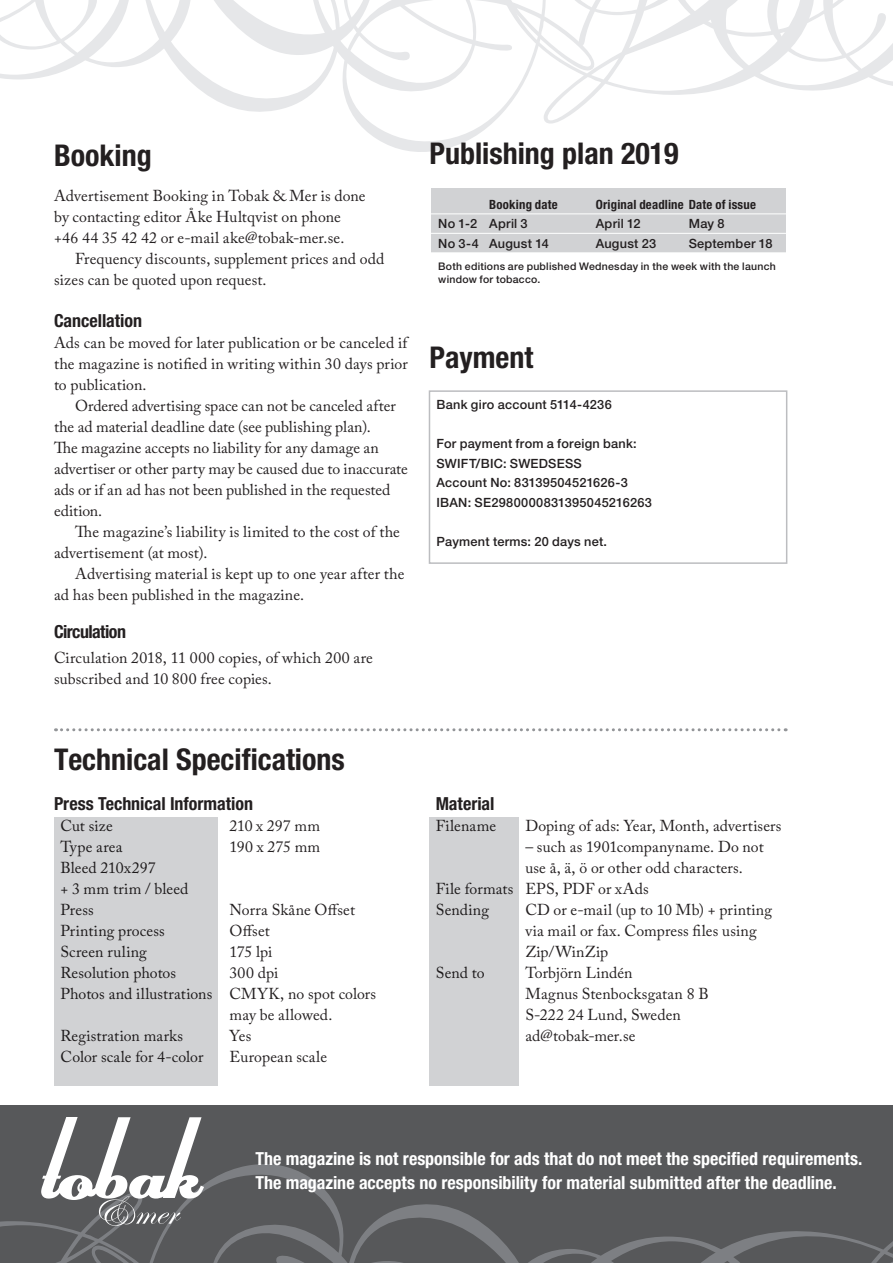
<style>
.page{position:relative;width:893px;height:1263px;background:#fff}
.page>*{position:absolute;margin:0;border:0;box-sizing:border-box;transform-origin:0 0}
.rubrik_1{font:700 condensed 30px "Helvetica Neue LT Std";color:#231f20}
.rub_liten{font:700 condensed 18px "Helvetica Neue LT Std";color:#fff}
.rub_liten-2{font:700 condensed 18px "Helvetica Neue LT Std";color:#231f20}
.rub_liten-3{font:700 condensed 18px "Helvetica Neue LT Std";letter-spacing:-.03em;color:#231f20}
.bröd{font:15.75px/21px "Adobe Caslon Pro";letter-spacing:.01em;color:#231f20}
.bröd_med_indrag{font:15.75px/21px "Adobe Caslon Pro";letter-spacing:.005em;color:#231f20}
.bröd_med_indrag-2{font:500 12.75px "Helvetica Neue LT Std";letter-spacing:.02em;color:#231f20}
.bröd_med_indrag-3{font:700 condensed 12.75px "Helvetica Neue LT Std";letter-spacing:.015em;color:#231f20}
.bröd_med_indrag-4{font:500 10.5px/13.5px "Helvetica Neue LT Std";letter-spacing:.025em;color:#231f20}
</style>
<div class="page">
<div style="left:0;top:1106px;width:893px;height:157px;background:#57585a"></div>
<svg style="left:0;top:0;width:893px;height:152px"></svg>
<div style="left:429px;top:390px;width:358px;height:174px;border:2px solid #bcbdc0"></div>
<svg style="left:56px;top:728px;width:730px;height:3px"></svg>
<div style="left:54px;top:817px;width:164px;height:269px;background:#d1d2d4"></div>
<svg style="left:0;top:1117px;width:893px;height:146px"></svg>
<div style="left:429px;top:817px;width:90px;height:269px;background:#d1d2d4"></div>
<div style="left:431px;top:189px;width:355px;height:64px;background:#d1d2d4"></div>
<hr style="left:430px;top:233px;width:365px;height:1px;background:#fff">
<hr style="left:430px;top:213px;width:365px;height:1px;background:#fff">
<hr style="left:430px;top:252px;width:365px;height:1px;background:#fff">
<p class="rubrik_1" style="left:54px;top:137px;width:99px">Booking</p>
<p class="rubrik_1" style="left:429px;top:135px;width:251px">Publishing plan 2019</p>
<p class="bröd" style="left:54px;top:185px;width:313px">Advertisement Booking in Tobak &amp; Mer is done by contacting editor Åke Hultqvist on phone +46 44 35 42 42 or e-mail ake@tobak-mer.se.</p>
<p class="bröd_med_indrag" style="left:54px;top:248px;width:332px;text-indent:21px">Frequency discounts, supplement prices and odd sizes can be quoted upon request.</p>
<p class="rub_liten-2" style="left:54px;top:310px;width:90px">Cancellation</p>
<p class="bröd" style="left:54px;top:332px;width:355px;text-align:justify">Ads can be moved for later publication or be canceled if the magazine is notified in writing within 30 days prior to publication.</p>
<p class="bröd_med_indrag" style="left:54px;top:395px;width:355px;text-indent:21px">Ordered advertising space can not be canceled after the ad material deadline date (see publishing plan).<br>The magazine accepts no liability for any damage an advertiser or other party may be caused due to inaccurate ads or if an ad has not been published in the requested edition.</p>
<p class="bröd_med_indrag" style="left:54px;top:521px;width:347px;text-indent:21px">The magazine’s liability is limited to the cost of the advertisement (at most).</p>
<p class="bröd_med_indrag" style="left:54px;top:563px;width:352px;text-indent:21px">Advertising material is kept up to one year after the ad has been published in the magazine.</p>
<p class="rub_liten-3" style="left:54px;top:621px;width:73px">Circulation</p>
<p class="bröd" style="left:54px;top:647px;width:320px">Circulation 2018, 11 000 copies, of which 200 are</p>
<p class="bröd" style="left:54px;top:668px;width:219px">subscribed and 10 800 free copies.</p>
<p class="bröd_med_indrag-3" style="left:489px;top:197px;width:70px">Booking date</p>
<p class="bröd_med_indrag-3" style="left:596px;top:197px;width:162px">Original deadline Date of issue</p>
<p class="bröd_med_indrag-2" style="left:438px;top:216px;width:91px">No 1-2 April 3</p>
<p class="bröd_med_indrag-2" style="left:596px;top:216px;width:46px">April 12</p>
<p class="bröd_med_indrag-2" style="left:689px;top:216px;width:37px">May 8</p>
<p class="bröd_med_indrag-2" style="left:438px;top:236px;width:112px">No 3-4 August 14</p>
<p class="bröd_med_indrag-2" style="left:596px;top:236px;width:62px">August 23</p>
<p class="bröd_med_indrag-2" style="left:689px;top:236px;width:85px">September 18</p>
<p class="bröd_med_indrag-4" style="left:438px;top:259px;width:339px">Both editions are published Wednesday in the week with the launch window for tobacco.</p>
<p class="rubrik_1" style="left:429px;top:339px;width:105px">Payment</p>
<p class="bröd_med_indrag-2" style="left:437px;top:397px;width:177px">Bank giro account 5114-4236</p>
<p class="bröd_med_indrag-2" style="left:437px;top:436px;width:202px">For payment from a foreign bank:</p>
<p class="bröd_med_indrag-2" style="left:437px;top:456px;width:147px">SWIFT/BIC: SWEDSESS</p>
<p class="bröd_med_indrag-2" style="left:437px;top:475px;width:193px">Account No: 83139504521626-3</p>
<p class="bröd_med_indrag-2" style="left:437px;top:495px;width:217px">IBAN: SE2980000831395045216263</p>
<p class="bröd_med_indrag-2" style="left:437px;top:534px;width:172px">Payment terms: 20 days net.</p>
<p class="rubrik_1" style="left:54px;top:741px;width:292px">Technical Specifications</p>
<p class="rub_liten-2" style="left:54px;top:793px;width:201px">Press Technical Information</p>
<p class="bröd" style="left:60px;top:815px;width:54px">Cut size</p>
<p class="bröd" style="left:230px;top:815px;width:92px">210 x 297 mm</p>
<p class="bröd" style="left:60px;top:836px;width:64px">Type area</p>
<p class="bröd" style="left:230px;top:836px;width:92px">190 x 275 mm</p>
<p class="bröd" style="left:60px;top:857px;width:97px">Bleed 210x297</p>
<p class="bröd" style="left:60px;top:878px;width:130px">+ 3 mm trim / bleed</p>
<p class="bröd" style="left:60px;top:899px;width:35px">Press</p>
<p class="bröd" style="left:230px;top:899px;width:127px">Norra Skåne Offset</p>
<p class="bröd" style="left:60px;top:920px;width:106px">Printing process</p>
<p class="bröd" style="left:230px;top:920px;width:42px">Offset</p>
<p class="bröd" style="left:60px;top:941px;width:88px">Screen ruling</p>
<p class="bröd" style="left:230px;top:941px;width:44px">175 lpi</p>
<p class="bröd" style="left:60px;top:962px;width:117px">Resolution photos</p>
<p class="bröd" style="left:230px;top:962px;width:50px">300 dpi</p>
<p class="bröd" style="left:230px;top:983px;width:148px;text-indent:-169px">Photos and illustrations CMYK, no spot colors may be allowed.</p>
<p class="bröd" style="left:60px;top:1025px;width:124px">Registration marks</p>
<p class="bröd" style="left:230px;top:1025px;width:23px">Yes</p>
<p class="bröd" style="left:60px;top:1046px;width:145px">Color scale for 4-color</p>
<p class="bröd" style="left:230px;top:1046px;width:99px">European scale</p>
<p class="rub_liten-2" style="left:436px;top:793px;width:60px">Material</p>
<p class="bröd" style="left:436px;top:815px;width:62px">Filename</p>
<p class="bröd" style="left:525px;top:815px;width:258px">Doping of ads: Year, Month, advertisers</p>
<p class="bröd" style="left:525px;top:836px;width:240px">– such as 1901companyname. Do not use å, ä, ö or other odd characters.</p>
<p class="bröd" style="left:436px;top:878px;width:215px">File formats EPS, PDF or xAds</p>
<p class="bröd" style="left:436px;top:899px;width:55px">Sending</p>
<p class="bröd" style="left:525px;top:899px;width:248px">CD or e-mail (up to 10 Mb) + printing via mail or fax. Compress files using<br>Zip/WinZip</p>
<p class="bröd" style="left:436px;top:962px;width:50px">Send to</p>
<p class="bröd" style="left:525px;top:962px;width:185px">Torbjörn Lindén<br>Magnus Stenbocksgatan 8 B<br>S-222 24 Lund, Sweden ad@tobak-mer.se</p>
<p class="rub_liten" style="left:255px;top:1148px;width:608px">The magazine is not responsible for ads that do not meet the specified requirements.</p>
<p class="rub_liten" style="left:255px;top:1172px;width:583px">The magazine accepts no responsibility for material submitted after the deadline.</p>
</div>
